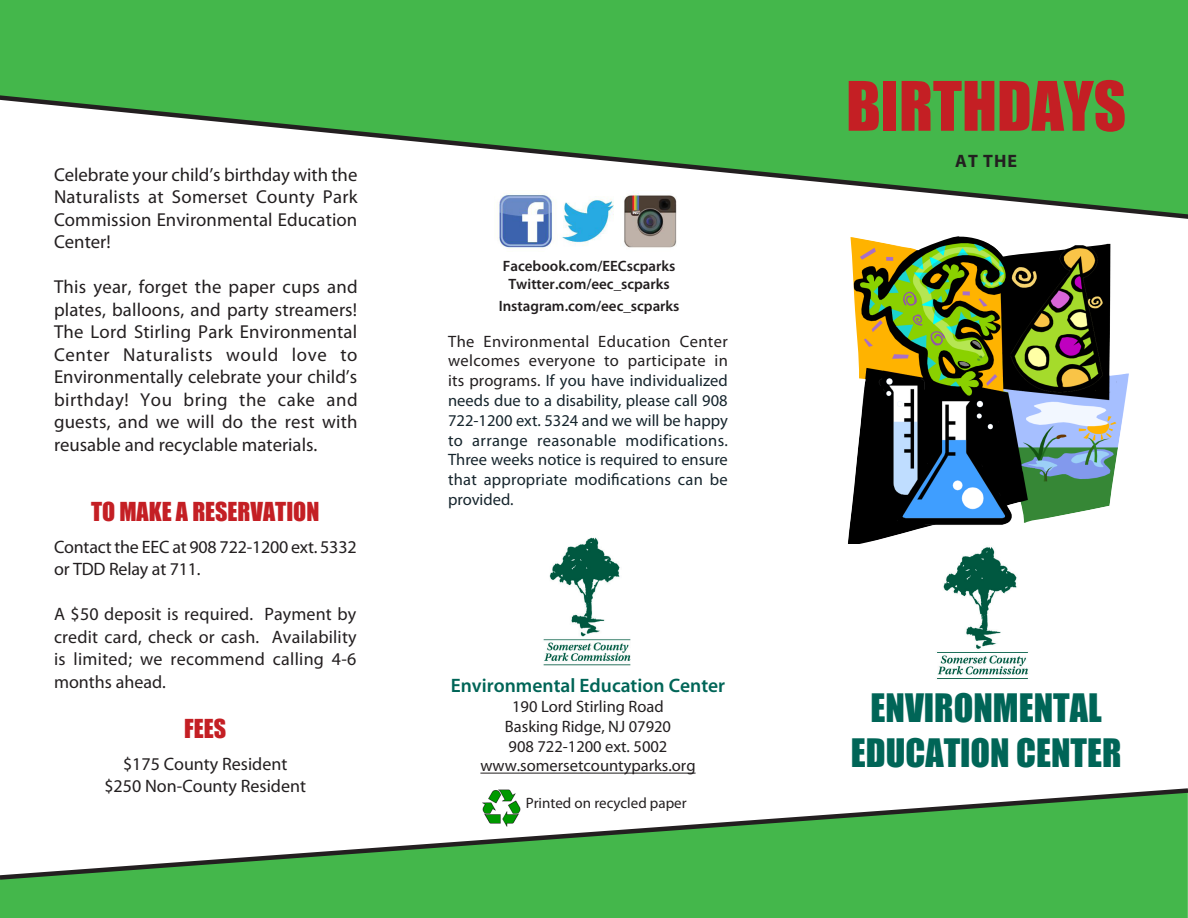
<style>
.page{position:relative;width:1188px;height:918px;background:#fff}
.page>*{position:absolute;margin:0;border:0;box-sizing:border-box;transform-origin:0 0}
.t1{font:63px "Impact";color:#c41f24}
.t2{font:36px "Impact";color:#006557}
.t3{font:24px "Impact";color:#c41f24}
.t4{font:600 19.5px "Myriad Pro";color:#006557}
.t5{font:18.75px/22.5px "Myriad Pro";letter-spacing:.005em;color:#231f20;text-align:justify}
.t6{font:18px/22.5px "Myriad Pro";color:#231f20}
.t7{font:700 18px "Myriad Pro";color:#231f20}
.t8{font:16.5px/19.8px "Myriad Pro";letter-spacing:.015em;color:#16252d;text-align:justify}
.t9{font:16.5px/19.8px "Myriad Pro";color:#231f20;text-align:center}
.t10{font:600 15px/18px "Myriad Pro";color:#231f20;text-align:center}
.t11{font:15px "Myriad Pro";color:#231f20}
.s1{color:#231f20}
</style>
<div class="page">
<div style="left:0;top:0;width:1188px;height:92px;background:#44b74b"></div>
<div style="left:0;top:882px;width:1188px;height:36px;background:#44b74b"></div>
<img style="left:543px;top:537px;width:88px;height:129px">
<img style="left:848px;top:236px;width:281px;height:308px">
<img style="left:937px;top:547px;width:91px;height:132px">
<hr style="left:480px;top:773px;width:216px;height:1px;background:#231f20">
<svg style="left:0;top:92px;width:1188px;height:127px"></svg>
<img style="left:495px;top:190px;width:185px;height:59px">
<svg style="left:0;top:788px;width:1188px;height:94px"></svg>
<img style="left:481px;top:788px;width:40px;height:39px">
<p class="t5" style="left:54px;top:163px;width:305px">Celebrate your child’s birthday with the Naturalists at Somerset County Park Commission Environmental Education Center!</p>
<p class="t5" style="left:54px;top:275px;width:305px">This year, forget the paper cups and plates, balloons, and party streamers!<br>The Lord Stirling Park Environmental Center Naturalists would love to Environmentally celebrate your child’s birthday! You bring the cake and guests, and we will do the rest with reusable and recyclable materials.</p>
<p class="t3" style="left:91px;top:493px;width:230px">TO MAKE A RESERVATION</p>
<p class="t6" style="left:54px;top:535px;width:304px">Contact the EEC at 908 722-1200 ext. 5332 or TDD Relay at 711.</p>
<p class="t6" style="left:54px;top:603px;width:304px;text-align:justify">A $50 deposit is required. Payment by credit card, check or cash. Availability is limited; we recommend calling 4-6 months ahead.</p>
<p class="t3" style="left:184px;top:710px;width:43px">FEES</p>
<p class="t6" style="left:123px;top:752px;width:166px">$175 County Resident</p>
<p class="t6" style="left:104px;top:775px;width:203px">$250 Non-County Resident</p>
<p class="t10" style="left:503px;top:257px;width:174px">Facebook.com/EECscparks<br>Twitter.com/eec_scparks</p>
<p class="t10" style="left:499px;top:296px;width:182px">Instagram.com/eec_scparks</p>
<p class="t8" style="left:448px;top:331px;width:281px"><span class="s1">The Environmental Education Center welcomes everyone to participate in its programs.</span> If you have individualized needs due to a disability, please call 908<br>722-1200 ext. 5324 and we will be happy to arrange reasonable modifications.<br>Three weeks notice is required to ensure that appropriate modifications can be provided.</p>
<p class="t4" style="left:451px;top:673px;width:276px">Environmental Education Center</p>
<p class="t9" style="left:512px;top:696px;width:153px">190 Lord Stirling Road</p>
<p class="t9" style="left:505px;top:716px;width:168px">Basking Ridge, NJ 07920</p>
<p class="t9" style="left:480px;top:736px;width:217px">908 722-1200 ext. 5002 www.somersetcountyparks.org</p>
<p class="t11" style="left:526px;top:794px;width:162px">Printed on recycled paper</p>
<p class="t1" style="left:846px;top:57px;width:282px">BIRTHDAYS</p>
<p class="t7" style="left:955px;top:149px;width:63px">AT THE</p>
<p class="t2" style="left:871px;top:680px;width:233px">ENVIRONMENTAL</p>
<p class="t2" style="left:851px;top:725px;width:272px">EDUCATION CENTER</p>
</div>
